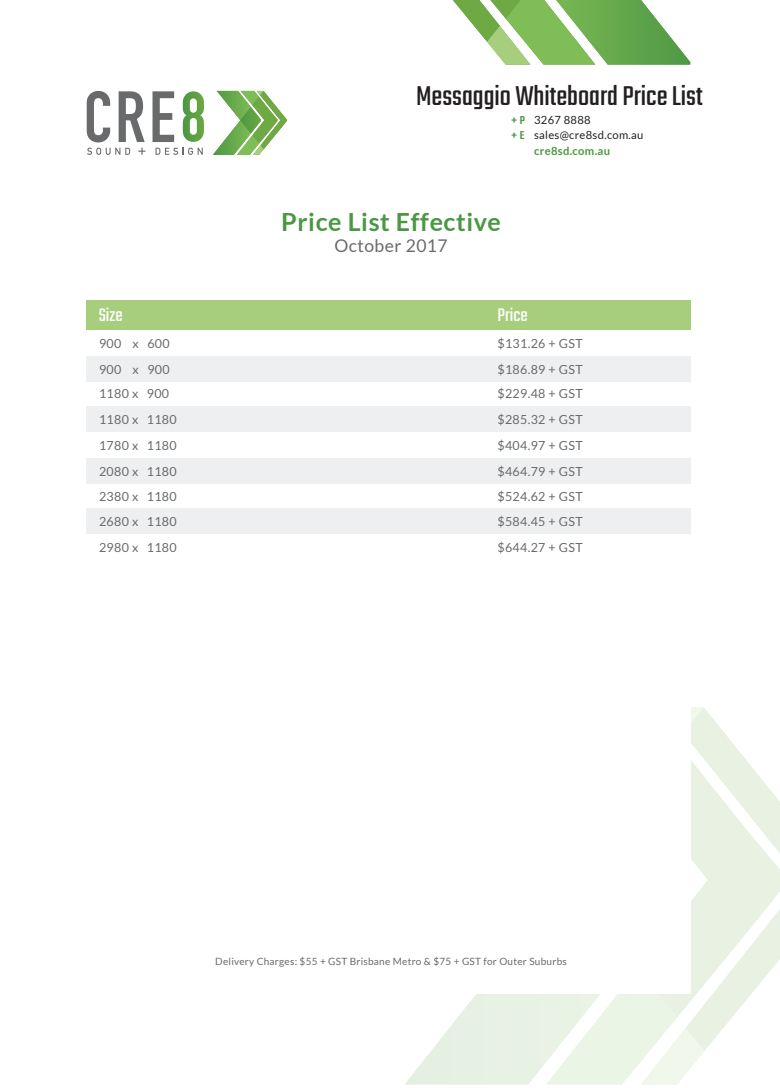
<style>
.page{position:relative;width:780px;height:1088px;background:#fff}
.page>*{position:absolute;margin:0;border:0;box-sizing:border-box;transform-origin:0 0}
.t1{font:30px "Teko";color:#231f20}
.t2{font:700 25px "Lato";letter-spacing:.025em;color:#4b9744}
.t3{font:20px "Teko";color:#fff}
.t4{font:17.5px "Lato";letter-spacing:.025em;color:#686a6b}
.t5{font:12.5px "Lato";letter-spacing:.025em;color:#686a6b}
.t6{font:500 12.5px/15px "Teko";color:#4b9744}
.t7{font:11.25px/15px "Lato";letter-spacing:.025em;color:#212222}
.t8{font:700 11.25px "Lato";letter-spacing:.025em;color:#4b9744}
.t9{font:10px "Lato";letter-spacing:.025em;color:#686a6b}
</style>
<div class="page">
<svg style="left:405px;top:994px;width:141px;height:90px"></svg>
<svg style="left:546px;top:707px;width:234px;height:377px"></svg>
<div style="left:87px;top:300px;width:604px;height:693px;background:#fff"></div>
<svg style="left:87px;top:91px;width:23px;height:51px"></svg>
<svg style="left:119px;top:91px;width:26px;height:51px"></svg>
<svg style="left:152px;top:91px;width:22px;height:51px"></svg>
<svg style="left:183px;top:91px;width:21px;height:51px"></svg>
<svg style="left:87px;top:148px;width:43px;height:7px"></svg>
<svg style="left:155px;top:148px;width:48px;height:7px"></svg>
<svg style="left:138px;top:148px;width:7px;height:7px"></svg>
<svg style="left:213px;top:91px;width:74px;height:64px"></svg>
<svg style="left:453px;top:0;width:237px;height:65px"></svg>
<div style="left:87px;top:300px;width:604px;height:29px;background:#a6ce7d"></div>
<div style="left:87px;top:356px;width:604px;height:26px;background:#edeff0"></div>
<div style="left:87px;top:406px;width:604px;height:26px;background:#edeff0"></div>
<div style="left:87px;top:458px;width:604px;height:26px;background:#edeff0"></div>
<div style="left:87px;top:508px;width:604px;height:26px;background:#edeff0"></div>
<h1 class="t1" style="left:416px;top:79px;width:288px">Messaggio Whiteboard Price List</h1>
<p class="t6" style="left:511px;top:114px;width:15px">+ P + E</p>
<p class="t7" style="left:534px;top:112px;width:111px">3267 8888 sales@cre8sd.com.au</p>
<h2 class="t2" style="left:281px;top:208px;width:221px">Price List Effective</h2>
<h3 class="t4" style="left:334px;top:236px;width:115px">October 2017</h3>
<p class="t8" style="left:534px;top:144px;width:77px">cre8sd.com.au</p>
<h3 class="t3" style="left:99px;top:304px;width:25px">Size</h3>
<h3 class="t3" style="left:497px;top:304px;width:32px">Price</h3>
<p class="t5" style="left:99px;top:336px;width:72px">900 x 600</p>
<p class="t5" style="left:497px;top:336px;width:87px">$131.26 + GST</p>
<p class="t5" style="left:99px;top:362px;width:72px">900 x 900</p>
<p class="t5" style="left:497px;top:362px;width:87px">$186.89 + GST</p>
<p class="t5" style="left:99px;top:386px;width:72px">1180 x 900</p>
<p class="t5" style="left:497px;top:386px;width:87px">$229.48 + GST</p>
<p class="t5" style="left:99px;top:412px;width:79px">1180 x 1180</p>
<p class="t5" style="left:497px;top:412px;width:87px">$285.32 + GST</p>
<p class="t5" style="left:99px;top:439px;width:79px">1780 x 1180</p>
<p class="t5" style="left:497px;top:439px;width:87px">$404.97 + GST</p>
<p class="t5" style="left:99px;top:465px;width:79px">2080 x 1180</p>
<p class="t5" style="left:497px;top:465px;width:87px">$464.79 + GST</p>
<p class="t5" style="left:99px;top:515px;width:79px">2680 x 1180</p>
<p class="t5" style="left:497px;top:515px;width:87px">$584.45 + GST</p>
<p class="t5" style="left:99px;top:490px;width:79px">2380 x 1180</p>
<p class="t5" style="left:497px;top:490px;width:87px">$524.62 + GST</p>
<p class="t5" style="left:99px;top:541px;width:79px">2980 x 1180</p>
<p class="t5" style="left:497px;top:541px;width:87px">$644.27 + GST</p>
<p class="t9" style="left:215px;top:955px;width:353px">Delivery Charges: $55 + GST Brisbane Metro &amp; $75 + GST for Outer Suburbs</p>
</div>
